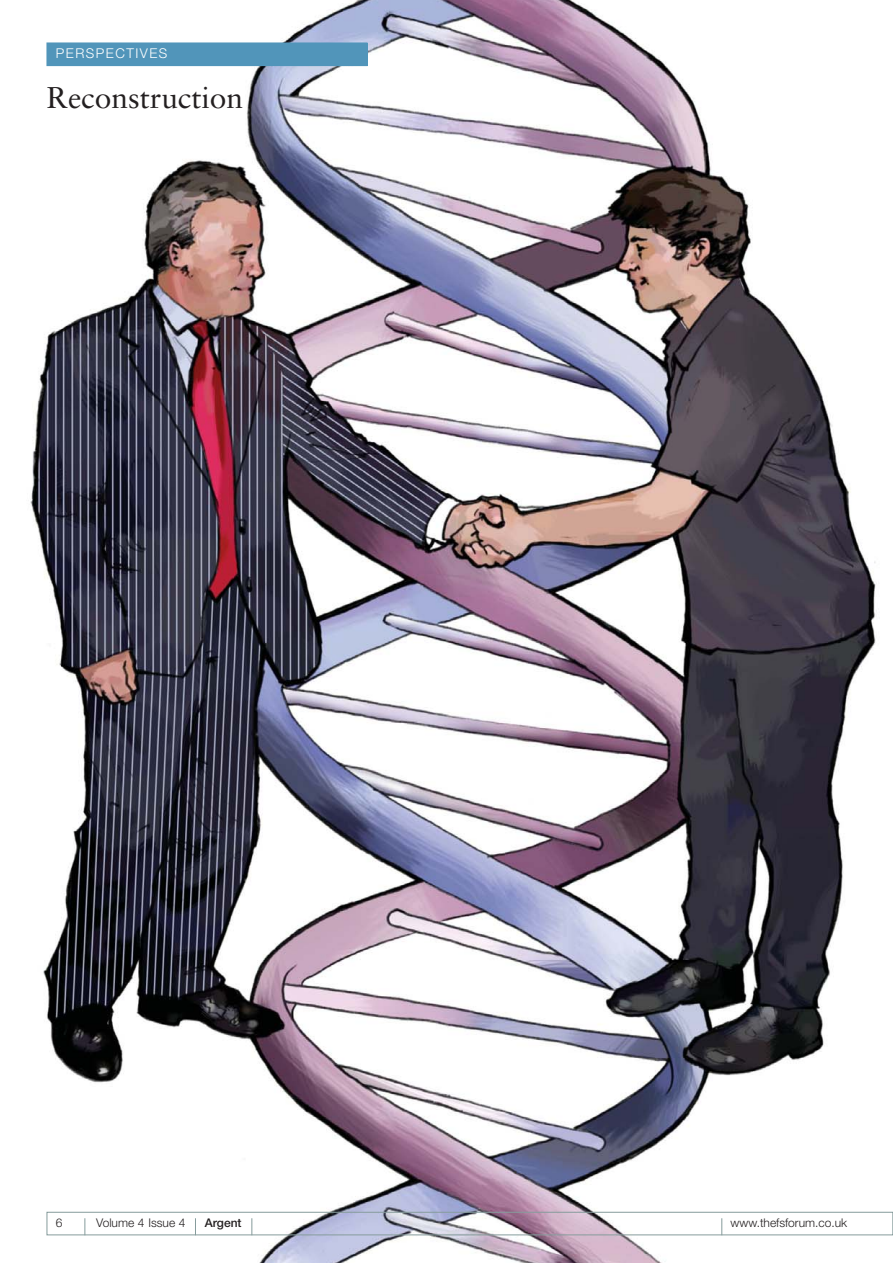
<style>
.page{position:relative;width:893px;height:1263px;background:#fff}
.page>*{position:absolute;margin:0;border:0;box-sizing:border-box;transform-origin:0 0}
.t1{font:30px "Sabon";color:#231f20}
.t2{font:300 13.5px "Helvetica Neue";letter-spacing:.11em;color:#fff}
.t3{font:300 12px "Helvetica Neue";color:#231f20}
.t4{font:500 12px "Helvetica Neue";color:#231f20}
</style>
<div class="page">
<img style="left:30px;top:0;width:862px;height:1263px">
<div style="left:47px;top:43px;width:320px;height:23px;background:#5195ba"></div>
<div style="left:47px;top:1212px;width:845px;height:23px;border:1px solid #869c9c"></div>
<svg style="left:195px;top:1218px;width:1px;height:17px"></svg>
<svg style="left:251px;top:1218px;width:1px;height:17px"></svg>
<svg style="left:84px;top:1218px;width:1px;height:17px"></svg>
<svg style="left:721px;top:1218px;width:1px;height:17px"></svg>
<p class="t2" style="left:56px;top:48px;width:113px">PERSPECTIVES</p>
<h1 class="t1" style="left:47px;top:85px;width:198px">Reconstruction</h1>
<p class="t3" style="left:56px;top:1218px;width:8px">6</p>
<p class="t3" style="left:96px;top:1218px;width:91px">Volume 4 Issue 4</p>
<p class="t4" style="left:205px;top:1218px;width:38px">Argent</p>
<p class="t3" style="left:730px;top:1218px;width:118px">www.thefsforum.co.uk</p>
</div>
